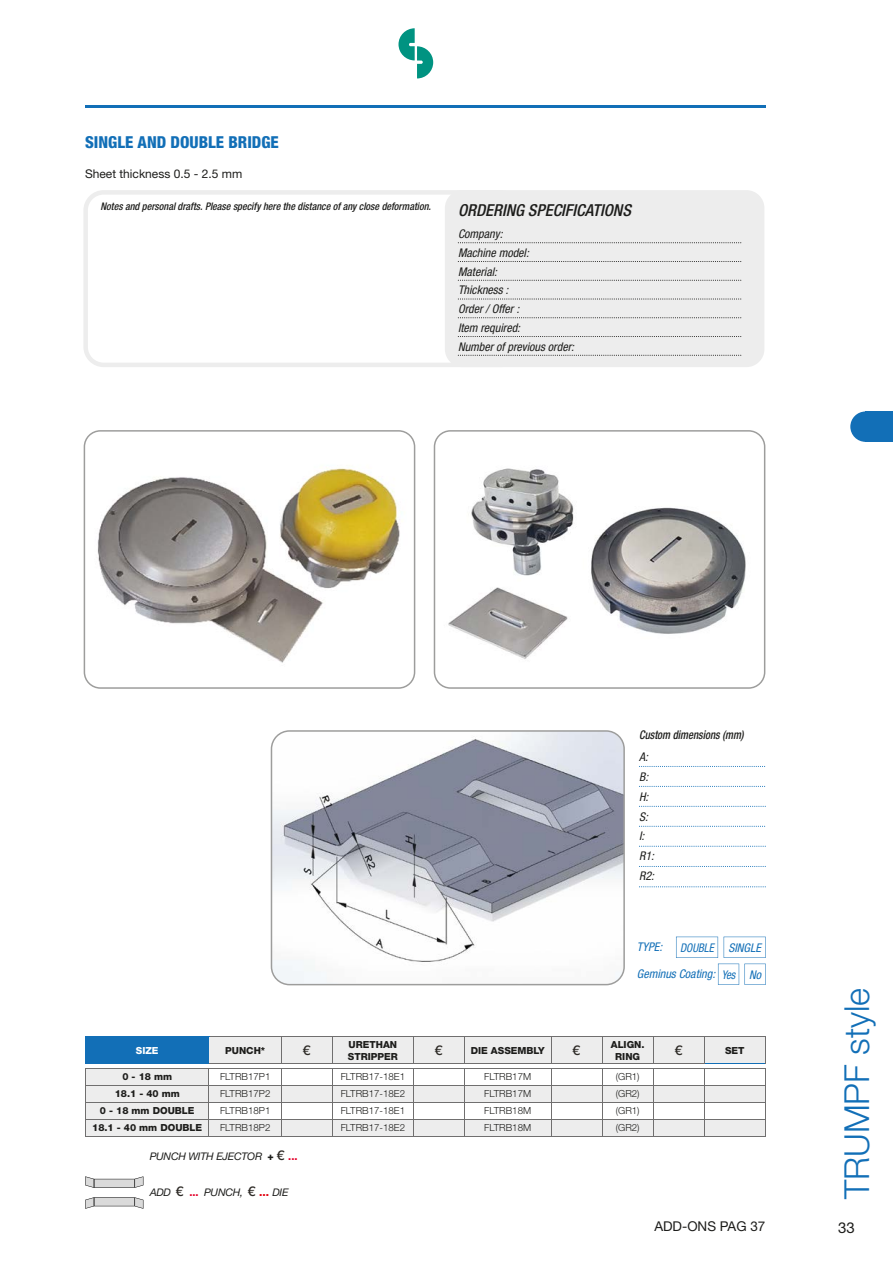
<style>
.page{position:relative;width:893px;height:1263px;background:#fff}
.page>*{position:absolute;margin:0;border:0;box-sizing:border-box;transform-origin:0 0}
.t1{font:300 34.5px "Helvetica Neue LT Std";color:#126fb7}
.t2{font:italic 500 condensed 16.5px "Helvetica Neue LT Std";color:#1d1d1b}
.t3{font:800 condensed 16.5px "Helvetica Neue LT Std";color:#126fb7}
.t4{font:15px "Helvetica Neue LT Std";color:#1d1d1b}
.t5{font:13.5px "Helvetica Neue LT Std";color:#1d1d1b}
.t6{font:500 13.5px "Helvetica Neue LT Std";color:#2d2a26}
.t7{font:italic condensed 12px/19.8px "Helvetica Neue LT Std";color:#1d1d1b}
.t8{font:italic condensed 12px "Helvetica Neue LT Std";color:#126fb7}
.t9{font:12px "Helvetica Neue LT Std";color:#1d1d1b}
.t10{font:italic 500 condensed 12px "Helvetica Neue LT Std";color:#1d1d1b;scale:.89 1}
.t11{font:italic condensed 12px "Helvetica Neue LT Std";color:#126fb7;scale:.92 1}
.t12{font:italic 500 condensed 10.5px "Helvetica Neue LT Std";color:#1d1d1b;scale:.96 1}
.t13{font:italic 10.5px "Helvetica Neue LT Std";letter-spacing:-.02em;color:#1d1d1b}
.t14{font:300 9.75px "Helvetica Neue LT Std";color:#1d1d1b}
.t15{font:800 9.75px/11.7px "Helvetica Neue LT Std";color:#1d1d1b}
.t16{font:800 9.75px "Helvetica Neue LT Std";color:#fff}
.s1{font-weight:800;font-style:normal}
.s2{font-weight:500;font-style:normal;font-size:13.5px;color:#2d2a26}
.s3{font-weight:800;font-style:normal;font-size:9.75px;color:#e4032c}
.s4{font-weight:800;font-style:normal;color:#e30613}
</style>
<div class="page">
<hr style="left:85px;top:105px;width:680px;height:2px;background:#126fb7">
<div style="left:850px;top:411px;width:31px;height:31px;background:#126fb7;border-radius:50%"></div>
<div style="left:865px;top:411px;width:28px;height:31px;background:#126fb7"></div>
<svg style="left:398px;top:28px;width:35px;height:50px"></svg>
<hr style="left:209px;top:1036px;width:72px;height:1px;background:#706f6f">
<hr style="left:281px;top:1036px;width:51px;height:1px;background:#706f6f">
<hr style="left:332px;top:1036px;width:81px;height:1px;background:#706f6f">
<hr style="left:413px;top:1036px;width:51px;height:1px;background:#706f6f">
<hr style="left:464px;top:1036px;width:87px;height:1px;background:#706f6f">
<hr style="left:551px;top:1036px;width:51px;height:1px;background:#706f6f">
<hr style="left:602px;top:1036px;width:51px;height:1px;background:#706f6f">
<hr style="left:653px;top:1036px;width:51px;height:1px;background:#706f6f">
<hr style="left:704px;top:1036px;width:62px;height:1px;background:#706f6f">
<hr style="left:85px;top:1136px;width:124px;height:1px;background:#706f6f">
<hr style="left:209px;top:1136px;width:72px;height:1px;background:#706f6f">
<hr style="left:281px;top:1136px;width:51px;height:1px;background:#706f6f">
<hr style="left:332px;top:1136px;width:81px;height:1px;background:#706f6f">
<hr style="left:413px;top:1136px;width:51px;height:1px;background:#706f6f">
<hr style="left:464px;top:1136px;width:87px;height:1px;background:#706f6f">
<hr style="left:551px;top:1136px;width:51px;height:1px;background:#706f6f">
<hr style="left:602px;top:1136px;width:51px;height:1px;background:#706f6f">
<hr style="left:704px;top:1136px;width:62px;height:1px;background:#706f6f">
<hr style="left:653px;top:1136px;width:51px;height:1px;background:#706f6f">
<hr style="left:85px;top:1036px;width:124px;height:1px;background:#126fb7">
<svg style="left:85px;top:1037px;width:681px;height:99px"></svg>
<svg style="left:676px;top:937px;width:42px;height:21px"></svg>
<svg style="left:718px;top:964px;width:48px;height:21px"></svg>
<svg style="left:724px;top:937px;width:42px;height:21px"></svg>
<svg style="left:639px;top:766px;width:126px;height:1px"></svg>
<svg style="left:639px;top:786px;width:126px;height:1px"></svg>
<svg style="left:639px;top:826px;width:126px;height:1px"></svg>
<svg style="left:639px;top:806px;width:127px;height:1px"></svg>
<svg style="left:639px;top:846px;width:127px;height:1px"></svg>
<svg style="left:639px;top:866px;width:127px;height:1px"></svg>
<svg style="left:639px;top:886px;width:127px;height:1px"></svg>
<svg style="left:271px;top:730px;width:354px;height:255px"></svg>
<svg style="left:83px;top:190px;width:376px;height:177px"></svg>
<div style="left:445px;top:190px;width:319px;height:177px;background:#ededed;border-radius:18px"></div>
<svg style="left:458px;top:261px;width:283px;height:1px"></svg>
<svg style="left:458px;top:242px;width:283px;height:1px"></svg>
<svg style="left:458px;top:280px;width:283px;height:1px"></svg>
<svg style="left:458px;top:336px;width:283px;height:1px"></svg>
<svg style="left:458px;top:298px;width:283px;height:2px"></svg>
<svg style="left:458px;top:317px;width:283px;height:1px"></svg>
<svg style="left:458px;top:355px;width:283px;height:1px"></svg>
<svg style="left:85px;top:1176px;width:58px;height:12px"></svg>
<svg style="left:85px;top:1197px;width:58px;height:12px"></svg>
<svg style="left:84px;top:430px;width:331px;height:259px"></svg>
<svg style="left:434px;top:430px;width:331px;height:259px"></svg>
<h2 class="t3" style="left:85px;top:132px;width:195px">SINGLE AND DOUBLE BRIDGE</h2>
<p class="t9" style="left:85px;top:166px;width:159px">Sheet thickness 0.5 - 2.5 mm</p>
<p class="t12" style="left:100px;top:200px;width:346px">Notes and personal drafts. Please specify here the distance of any close deformation.</p>
<h2 class="t2" style="left:458px;top:200px;width:174px">ORDERING SPECIFICATIONS</h2>
<p class="t7" style="left:458px;top:225px;width:118px;line-height:18.8px">Company:<br>Machine model:<br>Material:<br>Thickness :<br>Order / Offer :<br>Item required:<br>Number of previous order:</p>
<p class="t10" style="left:639px;top:727px;width:119px">Custom dimensions (mm)</p>
<p class="t7" style="left:639px;top:747px;width:16px">A:<br>B:<br>H:<br>S:<br>I:<br>R1:<br>R2:</p>
<p class="t8" style="left:637px;top:940px;width:27px">TYPE:</p>
<p class="t11" style="left:680px;top:940px;width:38px">DOUBLE</p>
<p class="t8" style="left:637px;top:967px;width:80px">Geminus Coating:</p>
<p class="t8" style="left:728px;top:940px;width:34px">SINGLE</p>
<p class="t11" style="left:722px;top:967px;width:16px">Yes</p>
<p class="t8" style="left:749px;top:967px;width:13px">No</p>
<p class="t16" style="left:136px;top:1044px;width:24px">SIZE</p>
<p class="t15" style="left:225px;top:1044px;width:42px">PUNCH*</p>
<h3 class="t6" style="left:303px;top:1042px;width:9px">€</h3>
<p class="t15" style="left:348px;top:1038px;width:52px">URETHAN<br>STRIPPER</p>
<h3 class="t6" style="left:435px;top:1042px;width:9px">€</h3>
<p class="t15" style="left:471px;top:1044px;width:76px">DIE ASSEMBLY</p>
<h3 class="t6" style="left:573px;top:1042px;width:9px">€</h3>
<p class="t15" style="left:611px;top:1038px;width:35px;text-align:center">ALIGN.<br>RING</p>
<h3 class="t6" style="left:675px;top:1042px;width:9px">€</h3>
<p class="t15" style="left:725px;top:1044px;width:21px">SET</p>
<p class="t15" style="left:122px;top:1071px;width:51px">0 - 18 mm</p>
<p class="t14" style="left:220px;top:1071px;width:52px">FLTRB17P1</p>
<p class="t14" style="left:341px;top:1071px;width:66px">FLTRB17-18E1</p>
<p class="t14" style="left:484px;top:1071px;width:48px">FLTRB17M</p>
<p class="t14" style="left:616px;top:1071px;width:25px">(GR1)</p>
<p class="t15" style="left:115px;top:1088px;width:67px">18.1 - 40 mm</p>
<p class="t14" style="left:220px;top:1088px;width:52px">FLTRB17P2</p>
<p class="t14" style="left:341px;top:1088px;width:66px">FLTRB17-18E2</p>
<p class="t14" style="left:484px;top:1088px;width:48px">FLTRB17M</p>
<p class="t14" style="left:616px;top:1088px;width:25px">(GR2)</p>
<p class="t15" style="left:100px;top:1105px;width:96px">0 - 18 mm DOUBLE</p>
<p class="t14" style="left:220px;top:1105px;width:52px">FLTRB18P1</p>
<p class="t14" style="left:341px;top:1105px;width:66px">FLTRB17-18E1</p>
<p class="t14" style="left:484px;top:1105px;width:48px">FLTRB18M</p>
<p class="t14" style="left:616px;top:1105px;width:25px">(GR1)</p>
<p class="t15" style="left:92px;top:1122px;width:111px">18.1 - 40 mm DOUBLE</p>
<p class="t14" style="left:220px;top:1122px;width:52px">FLTRB18P2</p>
<p class="t14" style="left:341px;top:1122px;width:66px">FLTRB17-18E2</p>
<p class="t14" style="left:484px;top:1122px;width:48px">FLTRB18M</p>
<p class="t14" style="left:616px;top:1122px;width:25px">(GR2)</p>
<p class="t13" style="left:150px;top:1150px;width:149px">PUNCH WITH EJECTOR <span class="s1">+</span> <span class="s2">€</span> <span class="s3">...</span></p>
<p class="t13" style="left:150px;top:1185px;width:140px">ADD <span class="s2">€</span> <span class="s3">...</span> PUNCH, <span class="s2">€</span> <span class="s4">...</span> DIE</p>
<h3 class="t5" style="left:654px;top:1218px;width:113px">ADD-ONS PAG 37</h3>
<h1 class="t1" style="left:836px;top:1199px;width:213px;rotate:-90deg">TRUMPF style</h1>
<h3 class="t4" style="left:838px;top:1219px;width:18px">33</h3>
</div>
